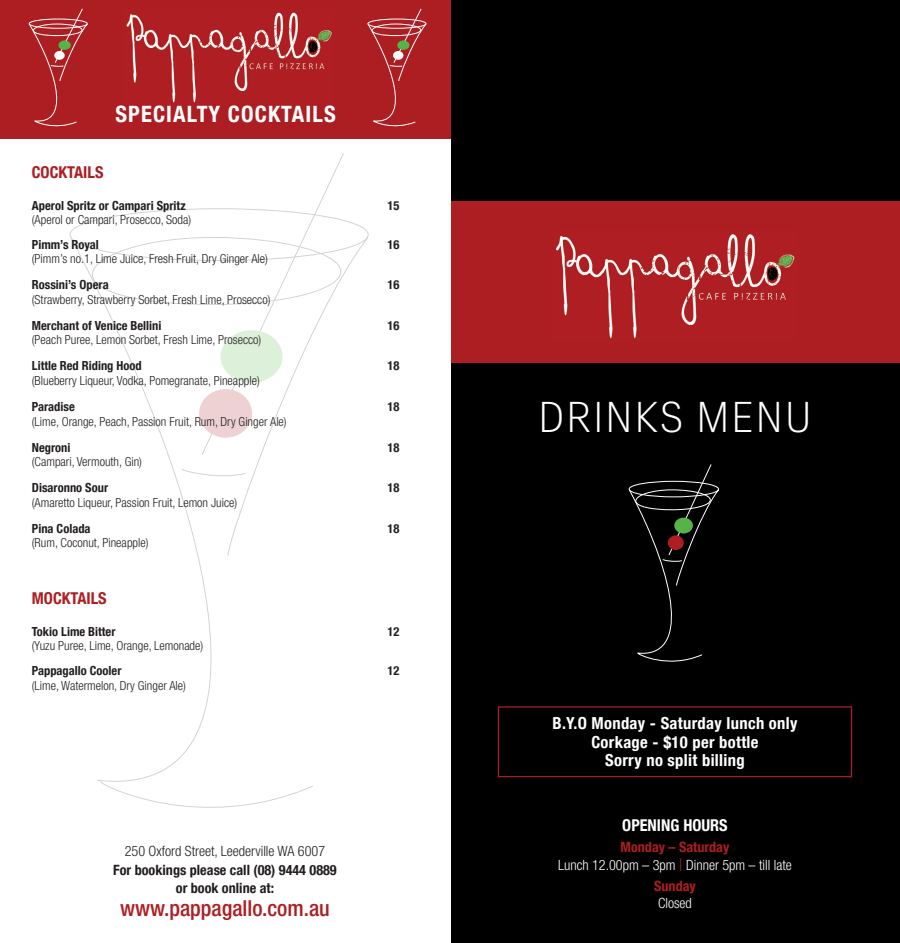
<style>
.page{position:relative;width:900px;height:943px;background:#fff}
.page>*{position:absolute;margin:0;border:0;box-sizing:border-box;transform-origin:0 0}
.t1{font:41px "Crystal VAR";letter-spacing:.07em;color:#fff}
.t2{font:700 condensed 22.5px "Helvetica Neue LT Com";letter-spacing:.05em;color:#fff}
.t3{font:500 condensed 22px "Helvetica Neue LT Com";color:#ad1e22}
.t4{font:700 condensed 16.5px/18.4px "Helvetica Neue LT Com";letter-spacing:.02em;color:#fff;text-align:center}
.t5{font:700 condensed 16.38px "Helvetica Neue LT Com";color:#ad1e22}
.t6{font:700 condensed 16.25px "Helvetica Neue LT Com";color:#fff}
.t7{font:300 condensed 14.12px/17.5px "Helvetica Neue LT Com";color:#fff;text-align:center}
.t8{font:700 condensed 14.12px/18.8px "Helvetica Neue LT Com";color:#231f20;text-align:center}
.t9{font:300 condensed 14.12px "Helvetica Neue LT Com";color:#231f20}
.t10{font:700 condensed 14.12px "Helvetica Neue LT Com";color:#ad1e22}
.t11{font:300 condensed 12.5px "Helvetica Neue LT Com";color:#231f20}
.t12{font:700 condensed 12.5px "Helvetica Neue LT Com";color:#231f20}
.s1{font-weight:700;color:#ad1e22}
.s2{font-size:17.5px;color:#ad1e22}
</style>
<div class="page">
<div style="left:0;top:0;width:456px;height:138px;background:#ad1e22"></div>
<svg style="left:70px;top:237px;width:243px;height:571px"></svg>
<svg style="left:182px;top:468px;width:64px;height:12px"></svg>
<svg style="left:201px;top:153px;width:143px;height:302px"></svg>
<div style="left:199px;top:389px;width:53px;height:48px;background:#eed2d3;border-radius:50%"></div>
<div style="left:221px;top:330px;width:62px;height:53px;background:#ddf0da;border-radius:50%"></div>
<div style="left:451px;top:0;width:449px;height:943px;background:#000001"></div>
<div style="left:451px;top:201px;width:449px;height:162px;background:#ad1e22"></div>
<img style="left:556px;top:234px;width:239px;height:105px">
<div style="left:498px;top:706px;width:354px;height:71px;border:1px solid #ad1e22"></div>
<svg style="left:629px;top:464px;width:90px;height:198px"></svg>
<div style="left:668px;top:535px;width:16px;height:15px;background:#ad1e22;border-radius:50%"></div>
<div style="left:674px;top:517px;width:19px;height:16px;background:#55b347;border-radius:50%"></div>
<svg style="left:28px;top:8px;width:60px;height:119px"></svg>
<div style="left:54px;top:51px;width:11px;height:9px;background:#fff;border-radius:50%"></div>
<div style="left:58px;top:40px;width:13px;height:10px;background:#55b347;border-radius:50%"></div>
<svg style="left:367px;top:8px;width:60px;height:119px"></svg>
<div style="left:393px;top:51px;width:10px;height:9px;background:#fff;border-radius:50%"></div>
<div style="left:397px;top:40px;width:12px;height:10px;background:#55b347;border-radius:50%"></div>
<img style="left:126px;top:12px;width:206px;height:91px">
<h2 class="t2" style="left:115px;top:101px;width:222px">SPECIALTY COCKTAILS</h2>
<h3 class="t5" style="left:32px;top:163px;width:73px">COCKTAILS</h3>
<p class="t12" style="left:32px;top:198px;width:155px">Aperol Spritz or Campari Spritz</p>
<p class="t12" style="left:387px;top:198px;width:13px">15</p>
<p class="t11" style="left:32px;top:212px;width:161px">(Aperol or Campari, Prosecco, Soda)</p>
<p class="t12" style="left:32px;top:236px;width:69px">Pimm’s Royal</p>
<p class="t12" style="left:387px;top:236px;width:13px">16</p>
<p class="t11" style="left:32px;top:251px;width:238px">(Pimm’s no.1, Lime Juice, Fresh Fruit, Dry Ginger Ale)</p>
<p class="t12" style="left:32px;top:277px;width:78px">Rossini’s Opera</p>
<p class="t12" style="left:387px;top:277px;width:13px">16</p>
<p class="t11" style="left:32px;top:292px;width:240px">(Strawberry, Strawberry Sorbet, Fresh Lime, Prosecco)</p>
<p class="t12" style="left:32px;top:318px;width:131px">Merchant of Venice Bellini</p>
<p class="t12" style="left:387px;top:318px;width:13px">16</p>
<p class="t11" style="left:32px;top:332px;width:231px">(Peach Puree, Lemon Sorbet, Fresh Lime, Prosecco)</p>
<p class="t12" style="left:32px;top:358px;width:111px">Little Red Riding Hood</p>
<p class="t12" style="left:387px;top:358px;width:13px">18</p>
<p class="t11" style="left:32px;top:373px;width:229px">(Blueberry Liqueur, Vodka, Pomegranate, Pineapple)</p>
<p class="t12" style="left:32px;top:399px;width:44px">Paradise</p>
<p class="t12" style="left:387px;top:399px;width:13px">18</p>
<p class="t11" style="left:32px;top:414px;width:256px">(Lime, Orange, Peach, Passion Fruit, Rum, Dry Ginger Ale)</p>
<p class="t12" style="left:32px;top:440px;width:40px">Negroni</p>
<p class="t12" style="left:387px;top:440px;width:13px">18</p>
<p class="t11" style="left:32px;top:454px;width:112px">(Campari, Vermouth, Gin)</p>
<p class="t12" style="left:32px;top:480px;width:78px">Disaronno Sour</p>
<p class="t12" style="left:387px;top:480px;width:13px">18</p>
<p class="t11" style="left:32px;top:495px;width:207px">(Amaretto Liqueur, Passion Fruit, Lemon Juice)</p>
<p class="t12" style="left:32px;top:521px;width:60px">Pina Colada</p>
<p class="t12" style="left:387px;top:521px;width:13px">18</p>
<p class="t11" style="left:32px;top:536px;width:118px">(Rum, Coconut, Pineapple)</p>
<h3 class="t5" style="left:32px;top:588px;width:76px">MOCKTAILS</h3>
<p class="t12" style="left:32px;top:624px;width:85px">Tokio Lime Bitter</p>
<p class="t12" style="left:387px;top:624px;width:13px">12</p>
<p class="t11" style="left:32px;top:638px;width:173px">(Yuzu Puree, Lime, Orange, Lemonade)</p>
<p class="t12" style="left:32px;top:663px;width:91px">Pappagallo Cooler</p>
<p class="t12" style="left:387px;top:663px;width:13px">12</p>
<p class="t11" style="left:32px;top:678px;width:156px">(Lime, Watermelon, Dry Ginger Ale)</p>
<p class="t9" style="left:125px;top:842px;width:202px">250 Oxford Street, Leederville WA 6007</p>
<p class="t8" style="left:113px;top:860px;width:225px">For bookings please call (08) 9444 0889 or book online at:</p>
<h3 class="t3" style="left:120px;top:895px;width:211px">www.pappagallo.com.au</h3>
<h1 class="t1" style="left:539px;top:389px;width:274px">DRINKS MENU</h1>
<h3 class="t4" style="left:552px;top:714px;width:247px">B.Y.O Monday - Saturday lunch only<br>Corkage - $10 per bottle<br>Sorry no split billing</h3>
<h3 class="t6" style="left:622px;top:815px;width:107px">OPENING HOURS</h3>
<p class="t7" style="left:558px;top:838px;width:235px"><span class="s1">Monday – Saturday<br></span>Lunch 12.00pm – 3pm <span class="s2">|</span> Dinner 5pm – till late</p>
<p class="t10" style="left:654px;top:877px;width:43px">Sunday</p>
<p class="t7" style="left:658px;top:894px;width:35px">Closed</p>
</div>
